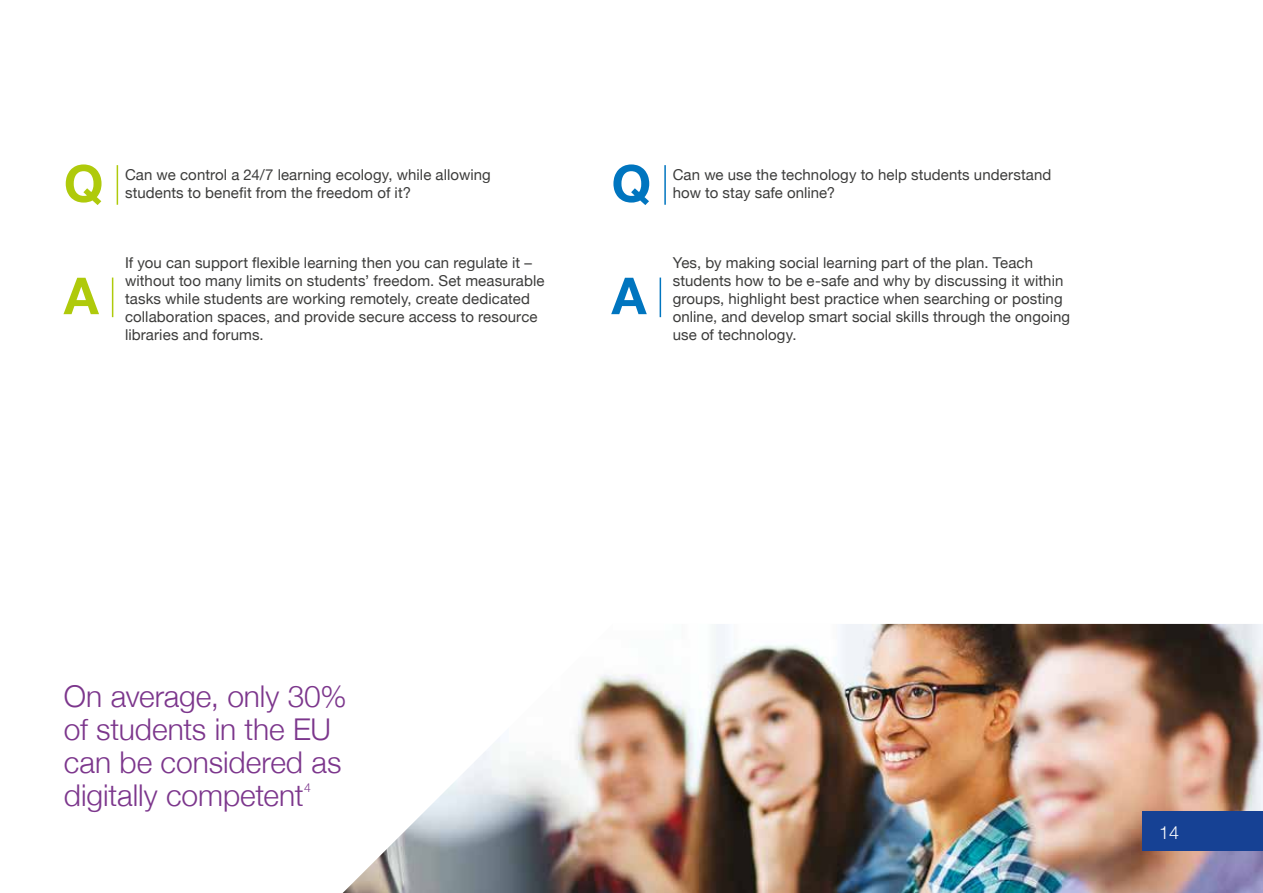
<style>
.page{position:relative;width:1263px;height:893px;background:#fff}
.page>*{position:absolute;margin:0;border:0;box-sizing:border-box;transform-origin:0 0}
.t1{font:700 51px "Helvetica Neue";color:#afca0b}
.t2{font:700 51px "Helvetica Neue";color:#0075bf}
.t3{font:300 30px/33px "Helvetica Neue";letter-spacing:-.005em;color:#7c368c}
.t4{font:300 18px "Helvetica Neue";color:#fff}
.t5{font:15px/18px "Helvetica Neue";letter-spacing:.005em;color:#3c3c3b}
.t6{font:300 12.3px "Helvetica Neue";color:#7c368c}
</style>
<div class="page">
<img style="left:343px;top:624px;width:920px;height:269px">
<div style="left:1142px;top:811px;width:121px;height:40px;background:#164194"></div>
<hr style="left:112px;top:278px;width:1px;height:39px;background:#afca0b">
<hr style="left:117px;top:165px;width:1px;height:40px;background:#afca0b">
<hr style="left:660px;top:278px;width:1px;height:39px;background:#0075bf">
<hr style="left:664px;top:165px;width:2px;height:40px;background:#0075bf">
<h1 class="t1" style="left:64px;top:144px;width:41px">Q</h1>
<h1 class="t1" style="left:64px;top:256px;width:36px">A</h1>
<h1 class="t2" style="left:611px;top:144px;width:41px">Q</h1>
<p class="t5" style="left:125px;top:166px;width:367px">Can we control a 24/7 learning ecology, while allowing students to benefit from the freedom of it?</p>
<p class="t5" style="left:673px;top:167px;width:380px">Can we use the technology to help students understand how to stay safe online?</p>
<p class="t5" style="left:125px;top:254px;width:421px">If you can support flexible learning then you can regulate it – without too many limits on students’ freedom. Set measurable tasks while students are working remotely, create dedicated collaboration spaces, and provide secure access to resource libraries and forums.</p>
<h1 class="t2" style="left:611px;top:256px;width:36px">A</h1>
<p class="t5" style="left:673px;top:255px;width:399px">Yes, by making social learning part of the plan. Teach students how to be e-safe and why by discussing it within groups, highlight best practice when searching or posting online, and develop smart social skills through the ongoing use of technology.</p>
<h2 class="t3" style="left:64px;top:678px;width:284px">On average, only 30% of students in the EU can be considered as digitally competent</h2>
<p class="t6" style="left:304px;top:777px;width:8px">4</p>
<p class="t4" style="left:1159px;top:818px;width:22px">14</p>
</div>
